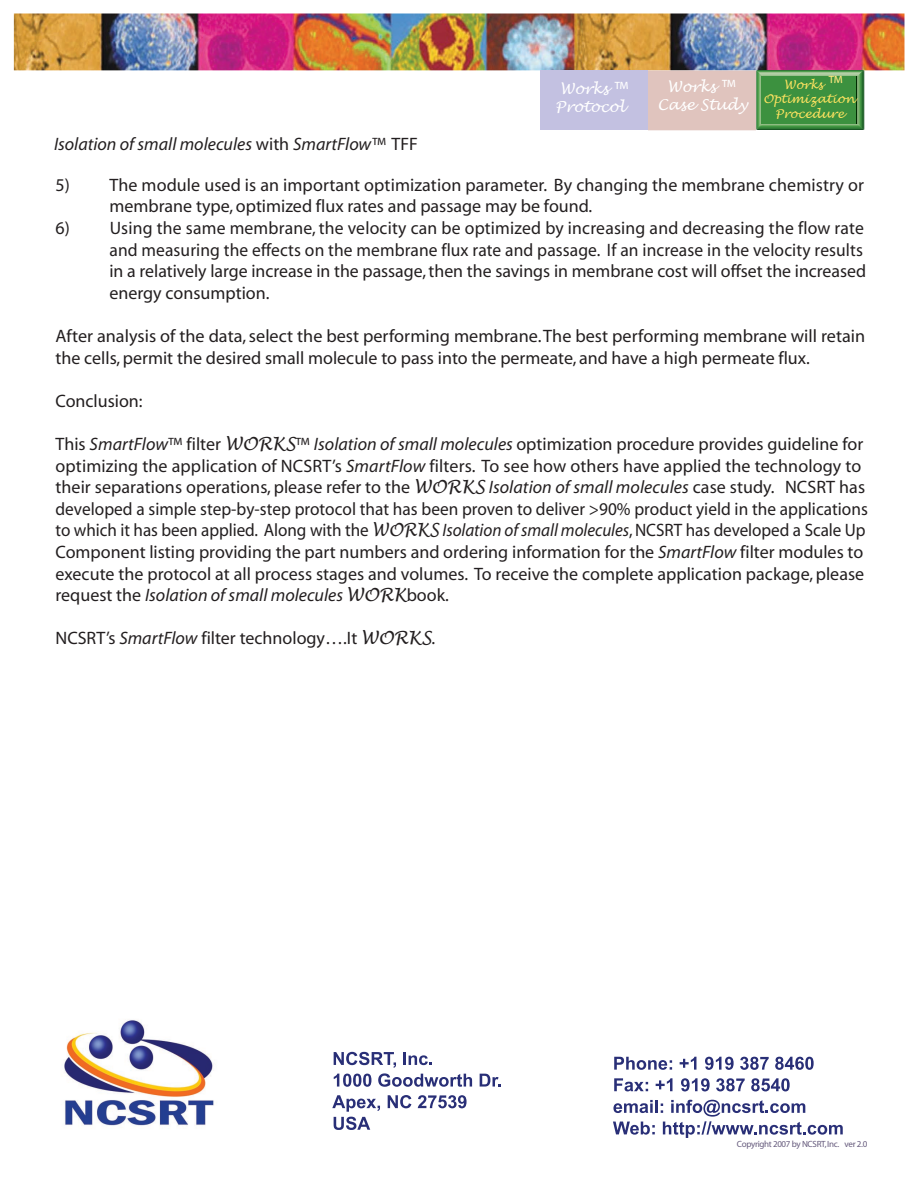
<style>
.page{position:relative;width:918px;height:1188px;background:#fff}
.page>*{position:absolute;margin:0;border:0;box-sizing:border-box;transform-origin:0 0}
.t1{font:18px/21.6px "Myriad";color:#231f20}
.t2{font:italic 18px "Myriad";color:#231f20}
.t3{font:18px "Myriad";color:#fee880}
.t4{font:italic 15px/18px "Lucida Handwriting";color:#fff;text-align:center}
.t5{font:italic 12px "Lucida Handwriting";color:#fee360}
.t6{font:9px "Myriad";letter-spacing:-.035em;color:#665b7d}
.s1{font-style:normal}
.s2{font-family:"Myriad";font-size:18px}
.s3{font-style:italic}
.s4{font-family:"Lucida Handwriting";font-style:italic}
</style>
<div class="page">
<img style="left:14px;top:14px;width:890px;height:56px">
<div style="left:540px;top:70px;width:108px;height:60px;background:#c3c1e1"></div>
<hr style="left:757px;top:130px;width:108px;height:1px;background:#003807">
<hr style="left:756px;top:130px;width:107px;height:1px;background:#003807">
<svg style="left:648px;top:70px;width:217px;height:60px;background:#93ac83"></svg>
<img style="left:64px;top:1020px;width:150px;height:106px">
<svg style="left:334px;top:1052px;width:138px;height:35px"></svg>
<svg style="left:480px;top:1074px;width:21px;height:13px"></svg>
<svg style="left:388px;top:1095px;width:23px;height:13px"></svg>
<svg style="left:418px;top:1095px;width:49px;height:13px"></svg>
<svg style="left:332px;top:1095px;width:48px;height:35px"></svg>
<svg style="left:614px;top:1057px;width:58px;height:13px"></svg>
<svg style="left:680px;top:1057px;width:16px;height:13px"></svg>
<svg style="left:705px;top:1057px;width:29px;height:13px"></svg>
<svg style="left:740px;top:1057px;width:29px;height:13px"></svg>
<svg style="left:775px;top:1057px;width:39px;height:13px"></svg>
<svg style="left:614px;top:1078px;width:34px;height:13px"></svg>
<svg style="left:656px;top:1078px;width:16px;height:13px"></svg>
<svg style="left:681px;top:1078px;width:29px;height:13px"></svg>
<svg style="left:716px;top:1078px;width:29px;height:13px"></svg>
<svg style="left:751px;top:1078px;width:39px;height:13px"></svg>
<svg style="left:613px;top:1100px;width:230px;height:38px"></svg>
<p class="t2" style="left:54px;top:135px;width:366px">Isolation of small molecules <span class="s1">with</span> SmartFlow™ <span class="s1">TFF</span></p>
<p class="t4" style="left:657px;top:78px;width:91px">Works <span class="s2">™<br></span>Case Study</p>
<p class="t3" style="left:828px;top:73px;width:16px">™</p>
<p class="t4" style="left:555px;top:80px;width:74px">Works <span class="s2">™<br></span>Protocol</p>
<p class="t5" style="left:784px;top:77px;width:40px">Works</p>
<p class="t5" style="left:763px;top:92px;width:93px">Optimization</p>
<p class="t5" style="left:775px;top:106px;width:71px">Procedure</p>
<p class="t1" style="left:110px;top:175px;width:756px;text-indent:-54px">5) The module used is an important optimization parameter. By changing the membrane chemistry or membrane type, optimized flux rates and passage may be found.</p>
<p class="t1" style="left:110px;top:218px;width:758px;text-indent:-54px">6) Using the same membrane, the velocity can be optimized by increasing and decreasing the flow rate and measuring the effects on the membrane flux rate and passage. If an increase in the velocity results in a relatively large increase in the passage, then the savings in membrane cost will offset the increased energy consumption.</p>
<p class="t1" style="left:56px;top:326px;width:811px">After analysis of the data, select the best performing membrane. The best performing membrane will retain the cells, permit the desired small molecule to pass into the permeate, and have a high permeate flux.</p>
<p class="t1" style="left:56px;top:391px;width:89px">Conclusion:</p>
<p class="t1" style="left:56px;top:434px;width:814px">This <span class="s3">SmartFlow</span>™ filter <span class="s4">WORKS</span>™ <span class="s3">Isolation of small molecules</span> optimization procedure provides guideline for optimizing the application of NCSRT’s <span class="s3">SmartFlow</span> filters. To see how others have applied the technology to their separations operations, please refer to the <span class="s4">WORKS</span> <span class="s3">Isolation of small molecules</span> case study. NCSRT has developed a simple step-by-step protocol that has been proven to deliver &gt;90% product yield in the applications to which it has been applied. Along with the <span class="s4">WORKS</span> <span class="s3">Isolation of small molecules</span>, NCSRT has developed a Scale Up Component listing providing the part numbers and ordering information for the <span class="s3">SmartFlow</span> filter modules to execute the protocol at all process stages and volumes. To receive the complete application package, please request the <span class="s3">Isolation of small molecules</span> <span class="s4">WORK</span>book.</p>
<p class="t1" style="left:56px;top:628px;width:381px">NCSRT’s <span class="s3">SmartFlow</span> filter technology….It <span class="s4">WORKS</span>.</p>
<p class="t6" style="left:737px;top:1140px;width:132px">Copyright 2007 by NCSRT, Inc. ver 2.0</p>
</div>
